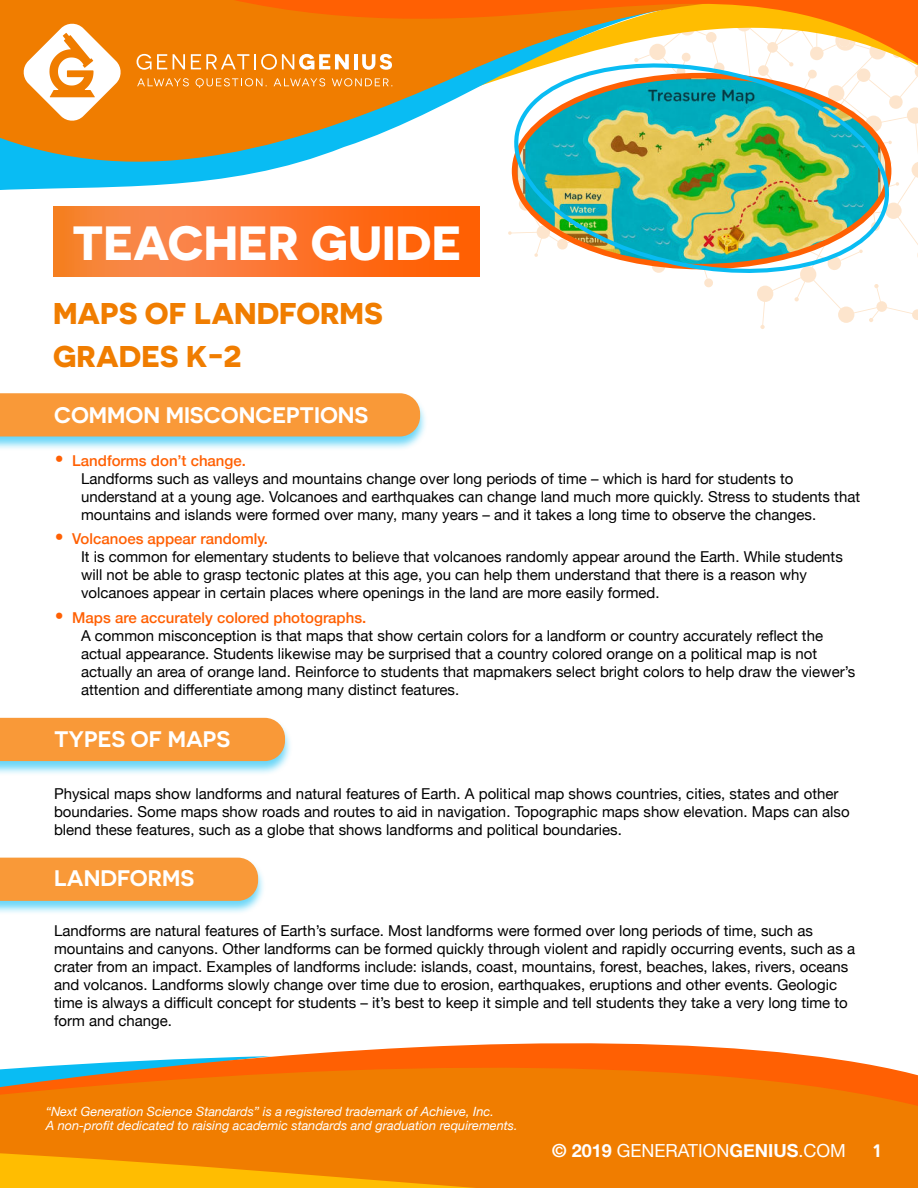
<style>
.page{position:relative;width:918px;height:1188px;background:#fff}
.page>*{position:absolute;margin:0;border:0;box-sizing:border-box;transform-origin:0 0}
.t1{font:700 48px "Novecentosanswide";color:#fff}
.t2{font:700 30px/42.8px "Novecentosanswide";color:#f07d00}
.t3{font:600 22.5px "Novecentosanswide";color:#fff}
.t4{font:18px "Helvetica Neue";color:#fff}
.t5{font:600 18px "Novecentosanswide";color:#fff}
.t6{font:15px/18px "Helvetica Neue";color:#000}
.t7{font:italic 12.75px/13.5px "Helvetica Neue";color:#fff}
.s1{font-size:28.5px;color:#ff6003}
.s2{font-weight:500;color:#ff6003}
.s3{font-weight:700}
</style>
<div class="page">
<div style="left:0;top:857px;width:266px;height:59px;background:#09bcf3;opacity:.6"></div>
<div style="left:0;top:858px;width:258px;height:43px;background:#f99938"></div>
<svg style="left:53px;top:213px;width:410px;height:64px;background:#fb752a"></svg>
<div style="left:0;top:717px;width:293px;height:59px;background:#09bcf3;opacity:.6"></div>
<div style="left:0;top:718px;width:285px;height:43px;background:#f99938"></div>
<div style="left:0;top:392px;width:428px;height:59px;background:#09bcf3;opacity:.6"></div>
<div style="left:0;top:393px;width:420px;height:43px;background:#f99938"></div>
<svg style="left:463px;top:196px;width:455px;height:133px"></svg>
<svg style="left:53px;top:196px;width:648px;height:17px"></svg>
<svg style="left:0;top:0;width:918px;height:196px"></svg>
<svg style="left:181px;top:0;width:737px;height:73px"></svg>
<svg style="left:137px;top:54px;width:30px;height:16px"></svg>
<svg style="left:173px;top:54px;width:12px;height:15px"></svg>
<svg style="left:191px;top:54px;width:158px;height:16px"></svg>
<hr style="left:354px;top:54px;width:3px;height:15px;background:#fff">
<svg style="left:362px;top:54px;width:30px;height:16px"></svg>
<svg style="left:137px;top:78px;width:52px;height:8px"></svg>
<svg style="left:196px;top:78px;width:71px;height:10px"></svg>
<svg style="left:274px;top:78px;width:51px;height:8px"></svg>
<svg style="left:332px;top:78px;width:60px;height:8px"></svg>
<svg style="left:22px;top:22px;width:100px;height:100px"></svg>
<svg style="left:281px;top:1043px;width:531px;height:13px;fill:#ff6003"></svg>
<svg style="left:669px;top:1056px;width:249px;height:132px;background:#f37a07"></svg>
<svg style="left:0;top:1056px;width:669px;height:132px;background:#ec840b"></svg>
<h1 class="t1" style="left:72px;top:215px;width:391px">TEACHER GUIDE</h1>
<h2 class="t2" style="left:53px;top:292px;width:331px">MAPS OF LANDFORMS<br>GRADES K-2</h2>
<h3 class="t3" style="left:54px;top:402px;width:316px">COMMON MISCONCEPTIONS</h3>
<p class="t6" style="left:81px;top:453px;width:781px;text-indent:-27px"><span class="s1">•</span> <span class="s2">Landforms don’t change.<br></span>Landforms such as valleys and mountains change over long periods of time – which is hard for students to understand at a young age. Volcanoes and earthquakes can change land much more quickly. Stress to students that mountains and islands were formed over many, many years – and it takes a long time to observe the changes.</p>
<p class="t6" style="left:81px;top:532px;width:763px;text-indent:-27px"><span class="s1">•</span> <span class="s2">Volcanoes appear randomly.<br></span>It is common for elementary students to believe that volcanoes randomly appear around the Earth. While students will not be able to grasp tectonic plates at this age, you can help them understand that there is a reason why volcanoes appear in certain places where openings in the land are more easily formed.</p>
<p class="t6" style="left:81px;top:610px;width:776px;text-indent:-27px"><span class="s1">•</span> <span class="s2">Maps are accurately colored photographs.<br></span>A common misconception is that maps that show certain colors for a landform or country accurately reflect the actual appearance. Students likewise may be surprised that a country colored orange on a political map is not actually an area of orange land. Reinforce to students that mapmakers select bright colors to help draw the viewer’s attention and differentiate among many distinct features.</p>
<h3 class="t3" style="left:54px;top:726px;width:178px">TYPES OF MAPS</h3>
<p class="t6" style="left:54px;top:786px;width:797px">Physical maps show landforms and natural features of Earth. A political map shows countries, cities, states and other boundaries. Some maps show roads and routes to aid in navigation. Topographic maps show elevation. Maps can also blend these features, such as a globe that shows landforms and political boundaries.</p>
<h3 class="t3" style="left:54px;top:866px;width:142px">LANDFORMS</h3>
<p class="t6" style="left:54px;top:923px;width:803px">Landforms are natural features of Earth’s surface. Most landforms were formed over long periods of time, such as mountains and canyons. Other landforms can be formed quickly through violent and rapidly occurring events, such as a crater from an impact. Examples of landforms include: islands, coast, mountains, forest, beaches, lakes, rivers, oceans and volcanos. Landforms slowly change over time due to erosion, earthquakes, eruptions and other events. Geologic time is always a difficult concept for students – it’s best to keep it simple and tell students they take a very long time to form and change.</p>
<p class="t7" style="left:46px;top:1106px;width:473px">“Next Generation Science Standards” is a registered trademark of Achieve, Inc.<br>A non-profit dedicated to raising academic standards and graduation requirements.</p>
<p class="t4" style="left:552px;top:1144px;width:295px"><span class="s3">© 2019</span> GENERATION<span class="s3">GENIUS</span>.COM</p>
<p class="t5" style="left:873px;top:1140px;width:10px">1</p>
</div>
